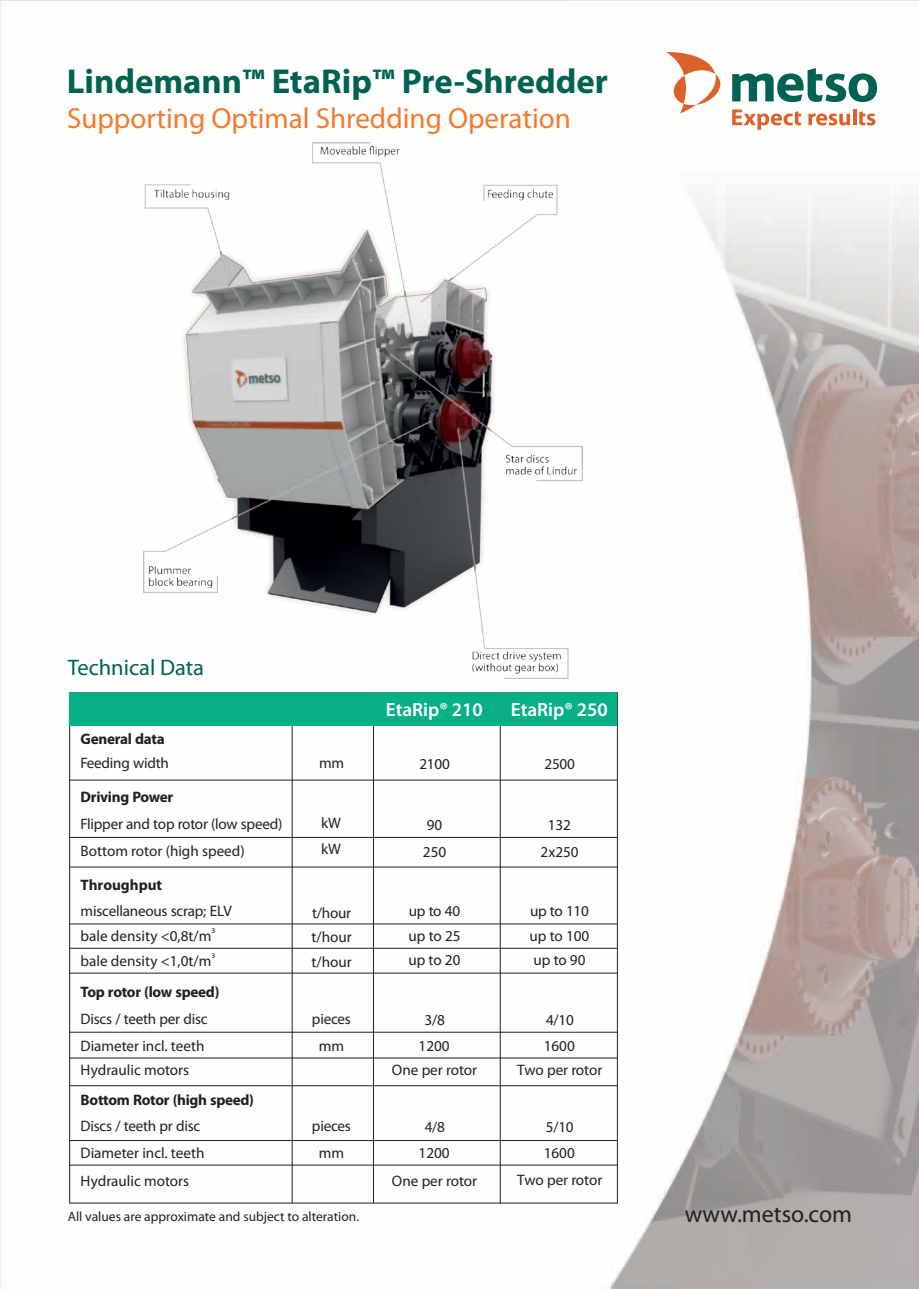
<style>
.page{position:relative;width:919px;height:1289px;background:#fff}
.page>*{position:absolute;margin:0;border:0;box-sizing:border-box;transform-origin:0 0}
.t1{font:700 34.65px "Myriad Pro";color:#006253}
.t2{font:29.1px "Myriad Pro";color:#f4792d}
.t3{font:23.85px "Myriad Pro";color:#231f20}
.t4{font:22.5px "Myriad Pro";color:#006253}
.t5{font:600 19.2px "Myriad Pro";color:#fff}
.t6{font:15.15px/24.8px "Myriad Pro";color:#231f20}
.t7{font:700 15.15px "Myriad Pro";letter-spacing:-.02em;color:#231f20}
.t8{font:700 15.15px "Myriad Pro";color:#231f20}
.t9{font:13.5px "Myriad Pro";color:#231f20}
.t10{font:7.65px "Myriad Pro";color:#231f20}
</style>
<div class="page">
<img style="left:0;top:0;width:918px;height:1288px">
<img style="left:143px;top:142px;width:440px;height:536px">
<svg style="left:732px;top:68px;width:145px;height:34px"></svg>
<svg style="left:666px;top:52px;width:54px;height:61px"></svg>
<svg style="left:852px;top:109px;width:4px;height:16px"></svg>
<svg style="left:732px;top:109px;width:69px;height:21px"></svg>
<svg style="left:859px;top:111px;width:16px;height:14px"></svg>
<svg style="left:808px;top:113px;width:42px;height:12px"></svg>
<svg style="left:69px;top:692px;width:549px;height:511px"></svg>
<hr style="left:292px;top:726px;width:1px;height:476px;background:#231f20">
<hr style="left:373px;top:726px;width:1px;height:476px;background:#231f20">
<hr style="left:500px;top:726px;width:1px;height:476px;background:#231f20">
<div style="left:69px;top:692px;width:548px;height:34px;background:#07b085"></div>
<hr style="left:69px;top:779px;width:548px;height:1px;background:#231f20">
<hr style="left:69px;top:866px;width:548px;height:1px;background:#231f20">
<hr style="left:69px;top:972px;width:548px;height:1px;background:#231f20">
<hr style="left:69px;top:1085px;width:548px;height:1px;background:#231f20">
<hr style="left:69px;top:837px;width:548px;height:1px;background:#231f20">
<hr style="left:69px;top:923px;width:548px;height:1px;background:#231f20">
<hr style="left:69px;top:947px;width:548px;height:1px;background:#231f20">
<hr style="left:69px;top:1031px;width:548px;height:1px;background:#231f20">
<hr style="left:69px;top:1057px;width:548px;height:1px;background:#231f20">
<hr style="left:69px;top:1140px;width:548px;height:1px;background:#231f20">
<hr style="left:69px;top:1164px;width:548px;height:1px;background:#231f20">
<p class="t1" style="left:67px;top:58px;width:542px">Lindemann™ EtaRip™ Pre-Shredder</p>
<p class="t2" style="left:67px;top:100px;width:505px">Supporting Optimal Shredding Operation</p>
<p class="t4" style="left:68px;top:654px;width:138px">Technical Data</p>
<p class="t7" style="left:81px;top:733px;width:86px">General data</p>
<p class="t6" style="left:81px;top:752px;width:90px">Feeding width</p>
<p class="t7" style="left:81px;top:790px;width:94px">Driving Power</p>
<p class="t6" style="left:81px;top:812px;width:203px;line-height:26.7px">Flipper and top rotor (low speed)<br>Bottom rotor (high speed)</p>
<p class="t8" style="left:81px;top:879px;width:83px">Throughput</p>
<p class="t6" style="left:81px;top:900px;width:153px">miscellaneous scrap; ELV bale density &lt;0,8t/m</p>
<p class="t10" style="left:211px;top:927px;width:5px">3</p>
<p class="t6" style="left:81px;top:949px;width:132px">bale density &lt;1,0t/m</p>
<p class="t10" style="left:211px;top:952px;width:5px">3</p>
<p class="t7" style="left:81px;top:986px;width:140px">Top rotor (low speed)</p>
<p class="t6" style="left:81px;top:1006px;width:128px;line-height:27px">Discs / teeth per disc<br>Diameter incl. teeth</p>
<p class="t6" style="left:81px;top:1058px;width:110px">Hydraulic motors</p>
<p class="t7" style="left:81px;top:1094px;width:175px">Bottom Rotor (high speed)</p>
<p class="t6" style="left:81px;top:1113px;width:125px;line-height:27.3px">Discs / teeth pr disc<br>Diameter incl. teeth<br>Hydraulic motors</p>
<p class="t6" style="left:319px;top:752px;width:27px">mm</p>
<p class="t6" style="left:321px;top:811px;width:21px;line-height:26px">kW kW</p>
<p class="t6" style="left:311px;top:901px;width:42px;text-align:justify">t/hour t/hour t/hour</p>
<p class="t6" style="left:312px;top:1006px;width:41px;line-height:27px;text-align:center">pieces mm</p>
<p class="t6" style="left:312px;top:1113px;width:41px;line-height:27.2px;text-align:center">pieces mm</p>
<p class="t5" style="left:386px;top:703px;width:98px">EtaRip® 210</p>
<p class="t5" style="left:510px;top:703px;width:98px">EtaRip® 250</p>
<p class="t6" style="left:419px;top:752px;width:32px">2100</p>
<p class="t6" style="left:423px;top:813px;width:25px;line-height:26.8px">90<br>250</p>
<p class="t6" style="left:408px;top:900px;width:54px;text-align:justify">up to 40 up to 25 up to 20</p>
<p class="t6" style="left:392px;top:1008px;width:87px;text-align:center">3/8<br>1200<br>One per rotor</p>
<p class="t6" style="left:418px;top:1115px;width:33px;line-height:25.8px;text-align:center">4/8<br>1200</p>
<p class="t6" style="left:392px;top:1169px;width:87px">One per rotor</p>
<p class="t6" style="left:544px;top:752px;width:32px">2500</p>
<p class="t6" style="left:540px;top:813px;width:40px;line-height:26.8px;text-align:center">132<br>2x250</p>
<p class="t6" style="left:529px;top:899px;width:61px;text-align:justify">up to 110 up to 100 up to 90</p>
<p class="t6" style="left:517px;top:1008px;width:87px;text-align:center">4/10<br>1600<br>Two per rotor</p>
<p class="t6" style="left:543px;top:1115px;width:33px;line-height:25.8px">5/10<br>1600</p>
<p class="t6" style="left:517px;top:1169px;width:87px">Two per rotor</p>
<p class="t9" style="left:68px;top:1208px;width:293px">All values are approximate and subject to alteration.</p>
<p class="t3" style="left:684px;top:1199px;width:169px">www.metso.com</p>
</div>
